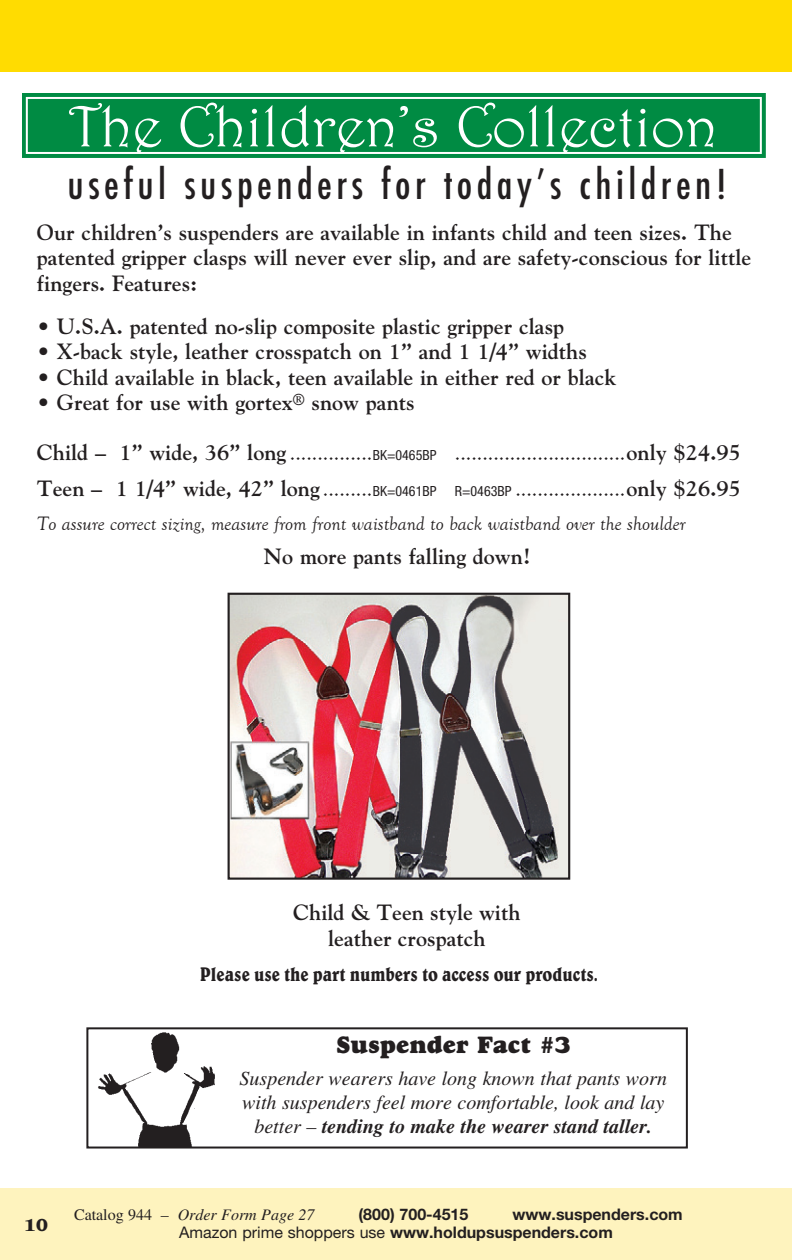
<style>
.page{position:relative;width:792px;height:1260px;background:#fff}
.page>*{position:absolute;margin:0;border:0;box-sizing:border-box;transform-origin:0 0}
.t1{font:58px "Harrington";color:#fff}
.t2{font:500 condensed 40px "Futura";letter-spacing:.11em;color:#231f20}
.t3{font:24px "Goudy Heavyface";color:#231f20}
.t4{font:700 22px/25.4px "Goudy";color:#231f20}
.t5{font:22px "Goudy";color:#231f20}
.t6{font:italic 20px "Times";color:#231f20}
.t7{font:italic 20px "Goudy Old Style T";color:#231f20}
.t8{font:condensed 20px "Belwe BT";color:#231f20}
.t9{font:italic 700 20px "Times";color:#231f20}
.t10{font:700 18px "Benguiat IT Cby BT";color:#231f20}
.t11{font:700 16px/18.2px "Helvetica Neue";color:#231f20}
.t12{font:italic 16px "Times";color:#231f20}
.s1{font-weight:700}
.s2{font-family:"Helvetica Neue";font-stretch:condensed;font-size:14px}
.s3{font-weight:400}
.s4{font-family:"Helvetica Neue";font-weight:400;font-stretch:condensed;font-size:14px}
.s5{font-style:normal}
</style>
<div class="page">
<div style="left:0;top:1188px;width:792px;height:72px;background:#fef3be"></div>
<div style="left:0;top:0;width:792px;height:72px;background:#ffdc01"></div>
<div style="left:22px;top:93px;width:744px;height:65px;background:#008b43"></div>
<div style="left:26px;top:97px;width:736px;height:57px;border:2px solid #fff"></div>
<div style="left:86px;top:1027px;width:602px;height:122px;border:2px solid #231f20"></div>
<img style="left:97px;top:1032px;width:130px;height:115px">
<img style="left:231px;top:596px;width:336px;height:281px">
<div style="left:228px;top:593px;width:342px;height:287px;border:2px solid #231f20"></div>
<p class="t1" style="left:68px;top:92px;width:651px">The Children’s Collection</p>
<p class="t2" style="left:67px;top:159px;width:661px">useful suspenders for today’s children!</p>
<p class="t4" style="left:37px;top:219px;width:716px">Our children’s suspenders are available in infants child and teen sizes. The patented gripper clasps will never ever slip, and are safety-conscious for little fingers. Features:</p>
<p class="t4" style="left:37px;top:313px;width:529px">• U.S.A. patented no-slip composite plastic gripper clasp</p>
<p class="t4" style="left:37px;top:339px;width:551px">• X-back style, leather crosspatch on 1” and 1 1/4” widths</p>
<p class="t4" style="left:37px;top:364px;width:581px">• Child available in black, teen available in either red or black</p>
<p class="t4" style="left:37px;top:390px;width:379px">• Great for use with gortex<sup>®</sup> snow pants</p>
<p class="t5" style="left:37px;top:439px;width:706px"><span class="s1">Child – 1” wide, 36” long</span> ...............<span class="s2">BK=0465BP</span> ...............................<span class="s1">only $24.95</span></p>
<p class="t4" style="left:37px;top:475px;width:401px">Teen – 1 1/4” wide, 42” long <span class="s3">.........</span><span class="s4">BK=0461BP</span></p>
<p class="t5" style="left:455px;top:474px;width:288px"><span class="s2">R=0463BP</span> ....................<span class="s1">only $26.95</span></p>
<p class="t7" style="left:37px;top:513px;width:650px">To assure correct sizing, measure from front waistband to back waistband over the shoulder</p>
<p class="t4" style="left:264px;top:544px;width:268px">No more pants falling down!</p>
<p class="t4" style="left:293px;top:900px;width:229px;text-align:center">Child &amp; Teen style with leather crospatch</p>
<p class="t8" style="left:200px;top:962px;width:400px">Please use the part numbers to access our products.</p>
<p class="t3" style="left:336px;top:1031px;width:236px">Suspender Fact #3</p>
<p class="t6" style="left:240px;top:1067px;width:429px">Suspender wearers have long known that pants worn</p>
<p class="t6" style="left:242px;top:1091px;width:424px">with suspenders feel more comfortable, look and lay</p>
<p class="t9" style="left:254px;top:1114px;width:399px"><span class="s3">better –</span> tending to make the wearer stand taller.</p>
<p class="t10" style="left:24px;top:1214px;width:25px">10</p>
<p class="t12" style="left:74px;top:1206px;width:242px"><span class="s5">Catalog 944 –</span> Order Form Page 27</p>
<p class="t11" style="left:359px;top:1205px;width:111px">(800) 700-4515</p>
<p class="t11" style="left:179px;top:1205px;width:505px;text-indent:333px">www.suspenders.com<br><span class="s3">Amazon prime shoppers use</span> www.holdupsuspenders.com</p>
</div>
